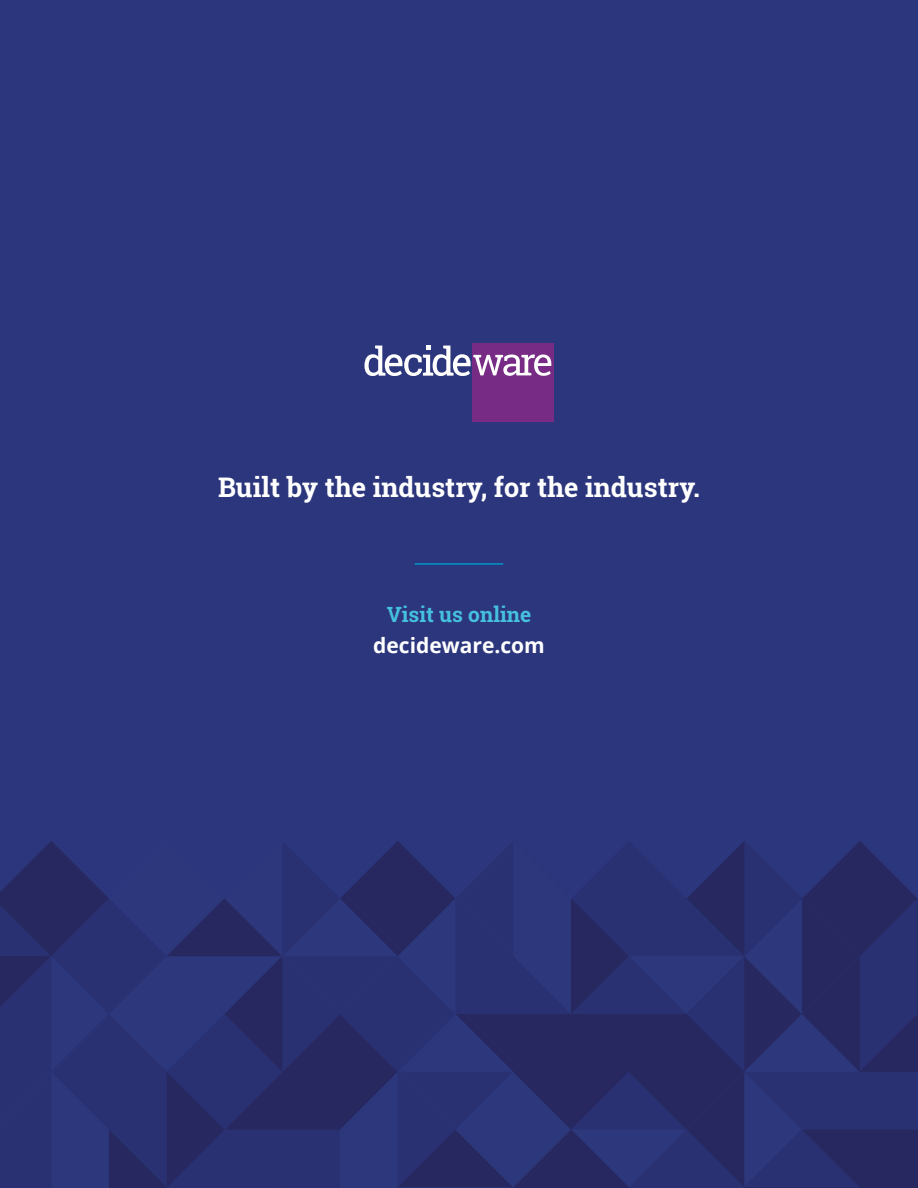
<style>
.page{position:relative;width:918px;height:1188px;background:#2c367c}
.page>*{position:absolute;margin:0;border:0;box-sizing:border-box;transform-origin:0 0}
.t1{font:700 27px "Roboto Slab";color:#fff}
.t2{font:700 21px "Open Sans";color:#fff}
.t3{font:700 21px "Roboto Slab";color:#45c0dd}
</style>
<div class="page">
<svg style="left:0;top:841px;width:918px;height:347px"></svg>
<div style="left:472px;top:343px;width:82px;height:78px;background:#782b85"></div>
<svg style="left:364px;top:346px;width:187px;height:30px"></svg>
<hr style="left:415px;top:563px;width:88px;height:2px;background:#0395c8">
<p class="t1" style="left:218px;top:469px;width:483px">Built by the industry, for the industry.</p>
<p class="t3" style="left:387px;top:600px;width:146px">Visit us online</p>
<p class="t2" style="left:373px;top:631px;width:173px">decideware.com</p>
</div>
